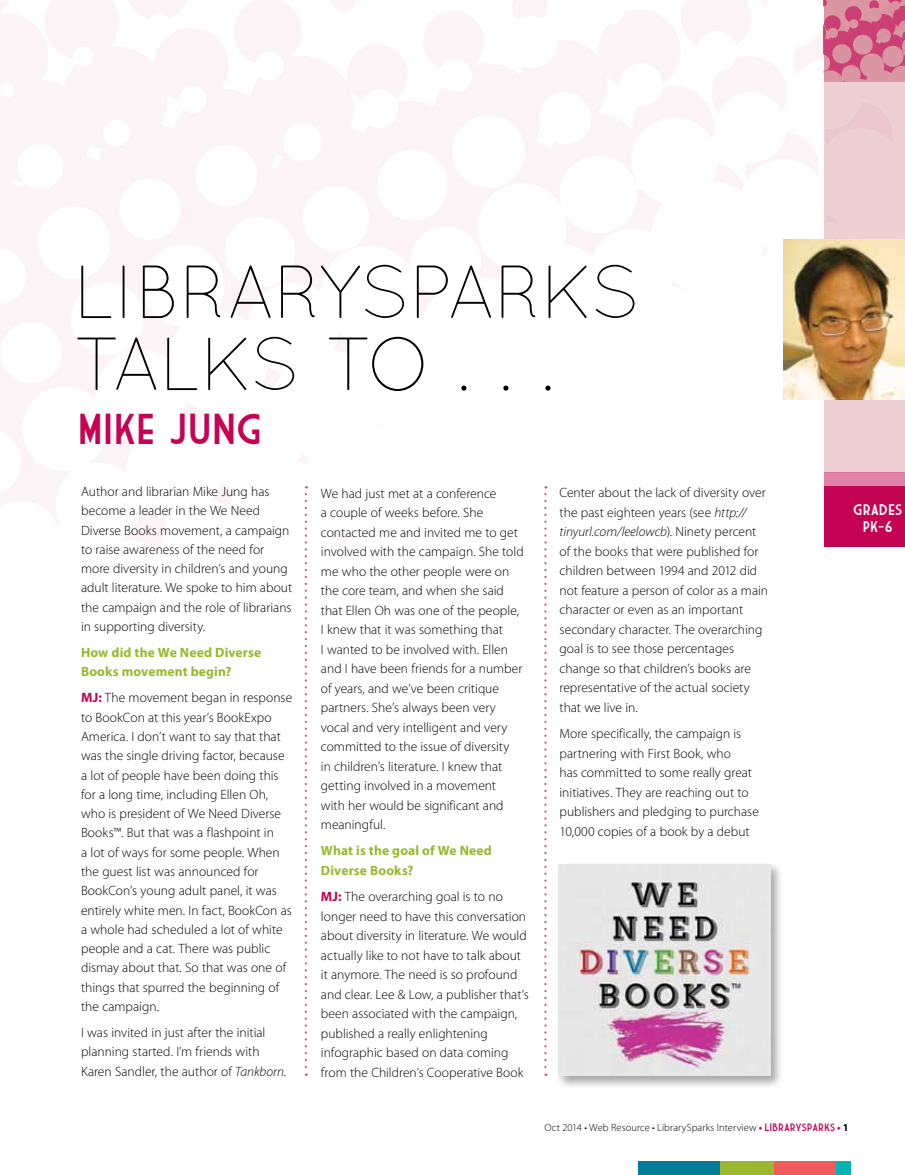
<style>
.page{position:relative;width:905px;height:1175px;background:#fff}
.page>*{position:absolute;margin:0;border:0;box-sizing:border-box;transform-origin:0 0}
.t1{font:300 75px/72px "Quicksand";letter-spacing:-.02em;color:#000}
.t2{font:42px "Market Deco";letter-spacing:.04em;color:#c40452}
.t3{font:15px/16.5px "Market Deco";letter-spacing:.025em;color:#fff;text-align:center}
.t4{font:300 13.5px/19.5px "Myriad Pro";color:#000}
.t5{font:700 13.5px/19.4px "Myriad Pro";letter-spacing:.01em;color:#9ab72d}
.t6{font:300 10.5px "Myriad Pro";letter-spacing:.01em;color:#000}
.s1{font-weight:700;color:#c40452}
.s2{font-style:italic}
.s3{font-family:"Market Deco";font-weight:400;color:#c40452}
.s4{font-weight:700}
</style>
<div class="page">
<svg style="left:0;top:0;width:824px;height:546px"></svg>
<div style="left:824px;top:486px;width:80px;height:60px;background:#c40452"></div>
<div style="left:824px;top:472px;width:80px;height:14px;background:#e181a8"></div>
<div style="left:638px;top:1161px;width:82px;height:13px;background:#007e98"></div>
<div style="left:720px;top:1161px;width:54px;height:13px;background:#9ab72d"></div>
<div style="left:774px;top:1161px;width:62px;height:13px;background:#f15b5b"></div>
<div style="left:836px;top:1161px;width:14px;height:13px;background:#00b3b5"></div>
<svg style="left:544px;top:494px;width:2px;height:581px"></svg>
<svg style="left:305px;top:494px;width:2px;height:581px"></svg>
<div style="left:555px;top:861px;width:228px;height:228px;background:#000;opacity:.35"></div>
<img style="left:558px;top:864px;width:212px;height:211px">
<svg style="left:824px;top:0;width:80px;height:472px;background:#e7b6c1"></svg>
<img style="left:784px;top:239px;width:120px;height:160px">
<h1 class="t1" style="left:74px;top:255px;width:557px">LIBRARYSPARKS<br>TALKS TO . . .</h1>
<h2 class="t2" style="left:79px;top:410px;width:184px">MIKE JUNG</h2>
<p class="t4" style="left:81px;top:481px;width:213px">Author and librarian Mike Jung has become a leader in the We Need Diverse Books movement, a campaign to raise awareness of the need for more diversity in children’s and young adult literature. We spoke to him about the campaign and the role of librarians in supporting diversity.</p>
<p class="t5" style="left:81px;top:642px;width:182px">How did the We Need Diverse<br>Books movement begin?</p>
<p class="t4" style="left:81px;top:688px;width:213px"><span class="s1">MJ:</span> The movement began in response to BookCon at this year’s BookExpo America. I don’t want to say that that was the single driving factor, because a lot of people have been doing this for a long time, including Ellen Oh, who is president of We Need Diverse Books™. But that was a flashpoint in<br>a lot of ways for some people. When the guest list was announced for BookCon’s young adult panel, it was entirely white men. In fact, BookCon as a whole had scheduled a lot of white people and a cat. There was public dismay about that. So that was one of things that spurred the beginning of the campaign.</p>
<p class="t4" style="left:81px;top:1022px;width:207px">I was invited in just after the initial planning started. I’m friends with<br>Karen Sandler, the author of <span class="s2">Tankborn</span>.</p>
<p class="t4" style="left:321px;top:483px;width:204px">We had just met at a conference<br>a couple of weeks before. She contacted me and invited me to get involved with the campaign. She told me who the other people were on the core team, and when she said that Ellen Oh was one of the people,<br>I knew that it was something that<br>I wanted to be involved with. Ellen and I have been friends for a number of years, and we’ve been critique partners. She’s always been very vocal and very intelligent and very committed to the issue of diversity<br>in children’s literature. I knew that getting involved in a movement<br>with her would be significant and meaningful.</p>
<p class="t5" style="left:321px;top:840px;width:172px">What is the goal of We Need<br>Diverse Books?</p>
<p class="t4" style="left:321px;top:886px;width:209px"><span class="s1">MJ:</span> The overarching goal is to no longer need to have this conversation about diversity in literature. We would actually like to not have to talk about it anymore. The need is so profound and clear. Lee &amp; Low, a publisher that’s been associated with the campaign, published a really enlightening infographic based on data coming from the Children’s Cooperative Book</p>
<p class="t4" style="left:559px;top:483px;width:210px">Center about the lack of diversity over the past eighteen years (see <span class="s2">http:// tinyurl.com/leelowcb</span>). Ninety percent of the books that were published for children between 1994 and 2012 did not feature a person of color as a main character or even as an important secondary character. The overarching goal is to see those percentages change so that children’s books are representative of the actual society that we live in.</p>
<p class="t4" style="left:559px;top:724px;width:201px">More specifically, the campaign is partnering with First Book, who<br>has committed to some really great initiatives. They are reaching out to publishers and pledging to purchase 10,000 copies of a book by a debut</p>
<p class="t3" style="left:853px;top:502px;width:51px">GRADES<br>PK-6</p>
<p class="t6" style="left:544px;top:1120px;width:306px">Oct 2014 • Web Resource • LibrarySparks Interview <span class="s1">•</span> <span class="s3">LIBRARYSPARKS</span> <span class="s1">•</span> <span class="s4">1</span></p>
</div>
